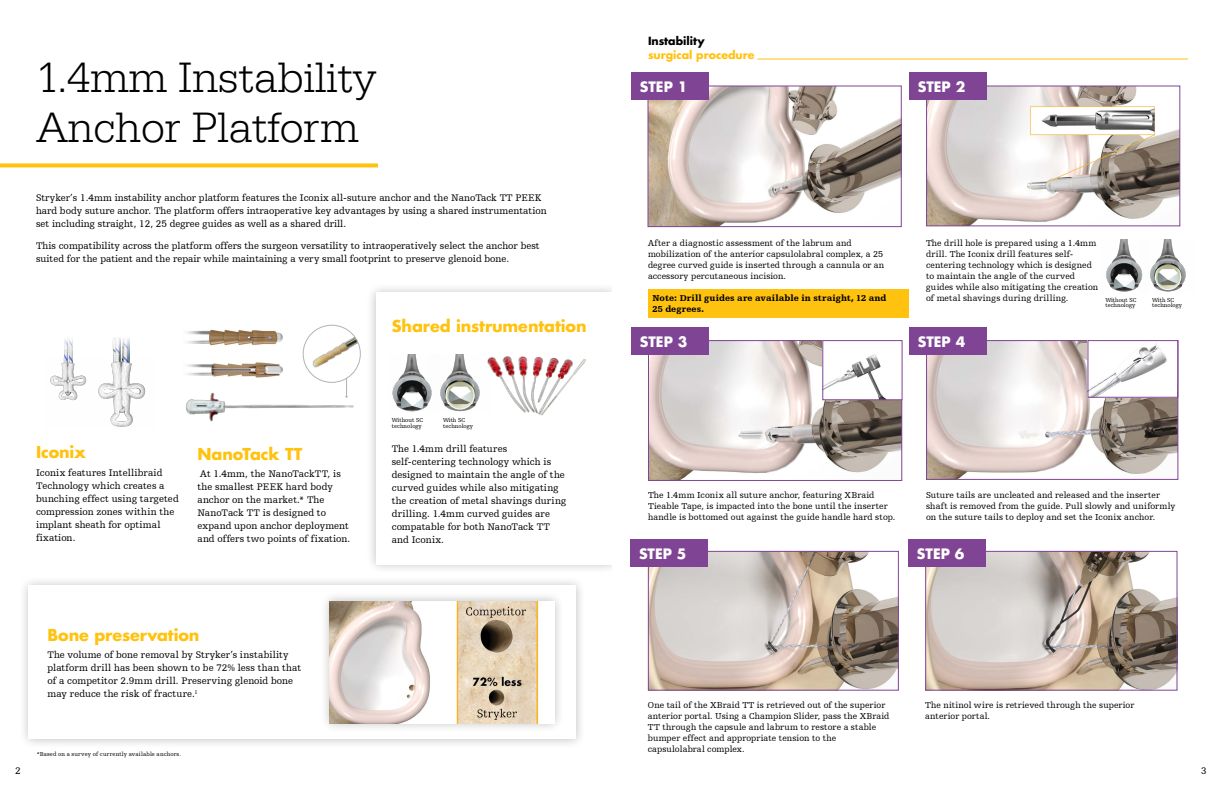
<style>
.page{position:relative;width:1224px;height:792px;background:#fff}
.page>*{position:absolute;margin:0;border:0;box-sizing:border-box;transform-origin:0 0}
.t1{font:43.8px/50px "URW Egyptienne T Ligh";color:#000}
.t2{font:700 16px "Futura For Stryker";letter-spacing:-.005em;color:#ffc20e}
.t3{font:700 14px "Futura For Stryker";color:#fff}
.t4{font:700 11px "Futura For Stryker";letter-spacing:-.005em;color:#ffc20e}
.t5{font:700 11px "Futura For Stryker";letter-spacing:-.005em;color:#000}
.t6{font:10px/13px "Humanist Slabserif 712 BT";color:#000}
.t7{font:9px/11px "Humanist Slabserif 712 BT";letter-spacing:.015em;color:#000}
.t8{font:900 9px/11px "Humanist Slabserif 712 BT";letter-spacing:.015em;color:#000}
.t9{font:6px/5.7px "Humanist Slabserif 712 BT";color:#000}
.t10{font:6px "Humanist Slabserif 712 BT";letter-spacing:.025em;color:#000}
</style>
<div class="page">
<hr style="left:757px;top:59px;width:431px;height:1px;background:#ffc20e">
<div style="left:648px;top:290px;width:260px;height:28px;background:#ffc20e"></div>
<div style="left:19px;top:575px;width:567px;height:174px;background:#000;opacity:.25"></div>
<div style="left:29px;top:585px;width:547px;height:154px;background:#fff"></div>
<div style="left:366px;top:282px;width:257px;height:293px;background:#000;opacity:.25"></div>
<div style="left:376px;top:292px;width:237px;height:273px;background:#fff"></div>
<img style="left:650px;top:88px;width:250px;height:137px">
<div style="left:648px;top:86px;width:254px;height:141px;border:1px solid #7f4594"></div>
<img style="left:928px;top:88px;width:250px;height:136px">
<div style="left:926px;top:86px;width:254px;height:140px;border:1px solid #7f4594"></div>
<div style="left:320px;top:591px;width:245px;height:143px;background:#000;opacity:.25"></div>
<img style="left:330px;top:601px;width:225px;height:122px">
<img style="left:650px;top:342px;width:250px;height:137px">
<div style="left:648px;top:340px;width:254px;height:141px;border:1px solid #7f4594"></div>
<img style="left:824px;top:342px;width:77px;height:56px">
<div style="left:822px;top:340px;width:81px;height:60px;border:1px solid #7f4594"></div>
<img style="left:928px;top:342px;width:248px;height:136px">
<div style="left:926px;top:340px;width:252px;height:140px;border:1px solid #7f4594"></div>
<img style="left:1089px;top:342px;width:87px;height:54px">
<div style="left:1087px;top:340px;width:91px;height:58px;border:1px solid #7f4594"></div>
<img style="left:50px;top:337px;width:96px;height:90px">
<img style="left:186px;top:393px;width:168px;height:29px">
<hr style="left:346px;top:334px;width:1px;height:63px;background:#b1b3b3">
<img style="left:303px;top:331px;width:57px;height:47px">
<div style="left:303px;top:325px;width:58px;height:58px;border:1px solid #b1b3b3;border-radius:50%"></div>
<img style="left:186px;top:329px;width:97px;height:17px">
<img style="left:187px;top:362px;width:96px;height:16px">
<img style="left:392px;top:354px;width:37px;height:58px">
<img style="left:429px;top:354px;width:51px;height:58px">
<img style="left:1106px;top:240px;width:33px;height:52px">
<img style="left:1139px;top:240px;width:47px;height:52px">
<img style="left:487px;top:356px;width:99px;height:60px">
<svg style="left:0;top:163px;width:378px;height:4px;background:#ffc828"></svg>
<div style="left:631px;top:73px;width:77px;height:27px;background:#7f4594"></div>
<div style="left:631px;top:327px;width:77px;height:27px;background:#7f4594"></div>
<div style="left:909px;top:73px;width:77px;height:27px;background:#7f4594"></div>
<div style="left:909px;top:327px;width:77px;height:27px;background:#7f4594"></div>
<img style="left:650px;top:553px;width:247px;height:136px">
<div style="left:648px;top:551px;width:251px;height:140px;border:1px solid #7f4594"></div>
<img style="left:927px;top:553px;width:249px;height:136px">
<div style="left:925px;top:551px;width:253px;height:140px;border:1px solid #7f4594"></div>
<div style="left:630px;top:539px;width:77px;height:27px;background:#7f4594"></div>
<div style="left:908px;top:539px;width:77px;height:27px;background:#7f4594"></div>
<div style="left:612px;top:282px;width:17px;height:299px;background:#fff"></div>
<h1 class="t1" style="left:36px;top:52px;width:342px">1.4mm Instability<br>Anchor Platform</h1>
<p class="t6" style="left:36px;top:191px;width:512px">Stryker’s 1.4mm instability anchor platform features the Iconix all-suture anchor and the NanoTack TT PEEK hard body suture anchor. The platform offers intraoperative key advantages by using a shared instrumentation set including straight, 12, 25 degree guides as well as a shared drill.</p>
<p class="t6" style="left:36px;top:239px;width:505px">This compatibility across the platform offers the surgeon versatility to intraoperatively select the anchor best suited for the patient and the repair while maintaining a very small footprint to preserve glenoid bone.</p>
<h2 class="t2" style="left:392px;top:315px;width:197px">Shared instrumentation</h2>
<h2 class="t2" style="left:36px;top:441px;width:51px">Iconix</h2>
<p class="t6" style="left:36px;top:466px;width:144px">Iconix features Intellibraid<br>Technology which creates a bunching effect using targeted compression zones within the implant sheath for optimal fixation.</p>
<h2 class="t2" style="left:197px;top:443px;width:106px">NanoTack TT</h2>
<p class="t6" style="left:197px;top:467px;width:154px">At 1.4mm, the NanoTackTT, is the smallest PEEK hard body anchor on the market.* The<br>NanoTack TT is designed to expand upon anchor deployment and offers two points of fixation.</p>
<h2 class="t2" style="left:48px;top:624px;width:154px">Bone preservation</h2>
<p class="t6" style="left:48px;top:648px;width:255px">The volume of bone removal by Stryker’s instability platform drill has been shown to be 72% less than that of a competitor 2.9mm drill. Preserving glenoid bone may reduce the risk of fracture.<sup>1</sup></p>
<p class="t10" style="left:37px;top:751px;width:146px">*Based on a survey of currently available anchors.</p>
<p class="t9" style="left:392px;top:417px;width:33px">Without SC technology</p>
<p class="t9" style="left:443px;top:417px;width:31px">With SC technology</p>
<p class="t6" style="left:392px;top:442px;width:176px">The 1.4mm drill features self-centering technology which is designed to maintain the angle of the curved guides while also mitigating the creation of metal shavings during drilling. 1.4mm curved guides are compatable for both NanoTack TT and Iconix.</p>
<p class="t5" style="left:648px;top:34px;width:58px">Instability</p>
<p class="t4" style="left:648px;top:48px;width:108px">surgical procedure</p>
<h3 class="t3" style="left:640px;top:77px;width:49px">STEP 1</h3>
<h3 class="t3" style="left:918px;top:77px;width:49px">STEP 2</h3>
<p class="t7" style="left:648px;top:238px;width:238px">After a diagnostic assessment of the labrum and mobilization of the anterior capsulolabral complex, a 25 degree curved guide is inserted through a cannula or an accessory percutaneous incision.</p>
<p class="t8" style="left:653px;top:293px;width:236px">Note: Drill guides are available in straight, 12 and<br>25 degrees.</p>
<h3 class="t3" style="left:640px;top:332px;width:49px">STEP 3</h3>
<p class="t7" style="left:926px;top:238px;width:174px">The drill hole is prepared using a 1.4mm drill. The Iconix drill features self&shy;centering technology which is designed to maintain the angle of the curved guides while also mitigating the creation of metal shavings during drilling.</p>
<p class="t9" style="left:1105px;top:297px;width:33px;line-height:5.2px">Without SC technology</p>
<p class="t9" style="left:1152px;top:297px;width:31px;line-height:5.2px">With SC technology</p>
<h3 class="t3" style="left:918px;top:332px;width:49px">STEP 4</h3>
<p class="t7" style="left:648px;top:490px;width:249px">The 1.4mm Iconix all suture anchor, featuring XBraid<br>Tieable Tape, is impacted into the bone until the inserter handle is bottomed out against the guide handle hard stop.</p>
<p class="t7" style="left:926px;top:490px;width:251px">Suture tails are uncleated and released and the inserter shaft is removed from the guide. Pull slowly and uniformly on the suture tails to deploy and set the Iconix anchor.</p>
<h3 class="t3" style="left:639px;top:544px;width:49px">STEP 5</h3>
<h3 class="t3" style="left:917px;top:544px;width:49px">STEP 6</h3>
<p class="t7" style="left:648px;top:699px;width:243px">One tail of the XBraid TT is retrieved out of the superior anterior portal. Using a Champion Slider, pass the XBraid TT through the capsule and labrum to restore a stable bumper effect and appropriate tension to the capsulolabral complex.</p>
<p class="t7" style="left:925px;top:699px;width:211px">The nitinol wire is retrieved through the superior anterior portal.</p>
<p class="t6" style="left:15px;top:764px;width:7px">2</p>
<p class="t6" style="left:1201px;top:764px;width:7px">3</p>
</div>
